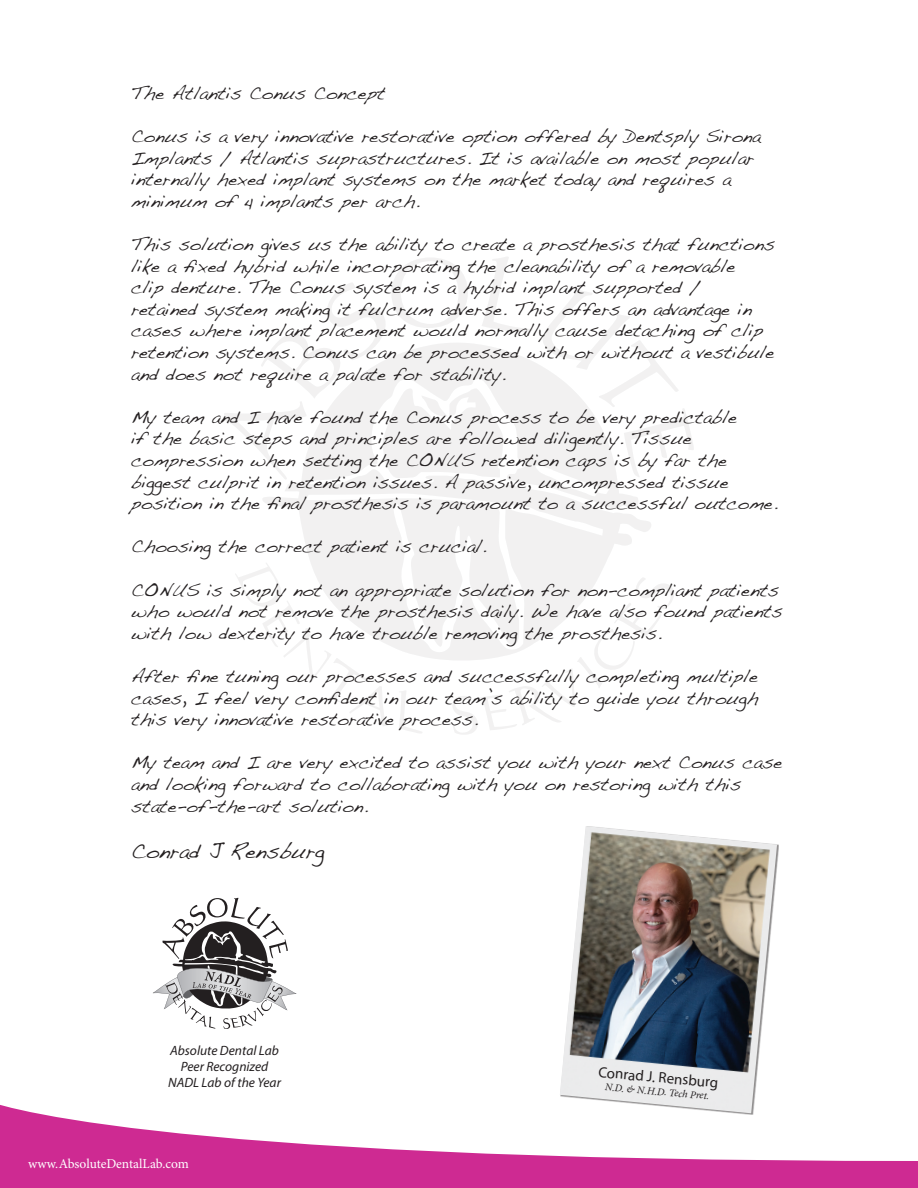
<style>
.page{position:relative;width:918px;height:1188px;background:#fff}
.page>*{position:absolute;margin:0;border:0;box-sizing:border-box;transform-origin:0 0}
.t1{font:21px "Handwriting Dakota";color:#231f20}
.t2{font:18px/21.6px "Handwriting Dakota";color:#231f20}
.t3{font:15px "Myriad Pro";color:#231f20}
.t4{font:italic 13.5px "Myriad Pro";color:#231f20}
.t5{font:13.5px "Minion Pro";color:#fff}
.t6{font:italic 10.5px "Minion Pro";color:#231f20}
</style>
<div class="page">
<svg style="left:0;top:1105px;width:918px;height:83px;fill:#ce2a92"></svg>
<svg style="left:399px;top:691px;width:23px;height:42px"></svg>
<svg style="left:235px;top:569px;width:155px;height:157px"></svg>
<svg style="left:543px;top:290px;width:151px;height:168px"></svg>
<svg style="left:224px;top:257px;width:308px;height:196px"></svg>
<svg style="left:262px;top:342px;width:389px;height:319px;fill:#f2f1f1"></svg>
<svg style="left:452px;top:577px;width:222px;height:157px"></svg>
<img style="left:560px;top:826px;width:217px;height:287px">
<svg style="left:153px;top:898px;width:143px;height:131px"></svg>
<p class="t2" style="left:131px;top:82px;width:255px">The Atlantis Conus Concept</p>
<p class="t2" style="left:131px;top:125px;width:631px">Conus is a very innovative restorative option offered by Dentsply Sirona Implants / Atlantis suprastructures. It is available on most popular internally hexed implant systems on the market today and requires a minimum of 4 implants per arch.</p>
<p class="t2" style="left:131px;top:233px;width:645px">This solution gives us the ability to create a prosthesis that functions like a fixed hybrid while incorporating the cleanability of a removable<br>clip denture. The Conus system is a hybrid implant supported /<br>retained system making it fulcrum adverse. This offers an advantage in cases where implant placement would normally cause detaching of clip retention systems. Conus can be processed with or without a vestibule and does not require a palate for stability.</p>
<p class="t2" style="left:131px;top:406px;width:648px">My team and I have found the Conus process to be very predictable<br>if the basic steps and principles are followed diligently. Tissue compression when setting the CONUS retention caps is by far the biggest culprit in retention issues. A passive, uncompressed tissue position in the final prosthesis is paramount to a successful outcome.</p>
<p class="t2" style="left:131px;top:535px;width:357px">Choosing the correct patient is crucial.</p>
<p class="t2" style="left:131px;top:579px;width:653px">CONUS is simply not an appropriate solution for non-compliant patients who would not remove the prosthesis daily. We have also found patients with low dexterity to have trouble removing the prosthesis.</p>
<p class="t2" style="left:131px;top:665px;width:629px;text-align:justify">After fine tuning our processes and successfully completing multiple cases, I feel very confident in our team’s ability to guide you through this very innovative restorative process.</p>
<p class="t2" style="left:131px;top:751px;width:653px">My team and I are very excited to assist you with your next Conus case and looking forward to collaborating with you on restoring with this state-of-the-art solution.</p>
<p class="t1" style="left:131px;top:839px;width:195px">Conrad J Rensburg</p>
<p class="t4" style="left:170px;top:1042px;width:110px">Absolute Dental Lab</p>
<p class="t4" style="left:181px;top:1058px;width:89px">Peer Recognized</p>
<p class="t4" style="left:168px;top:1074px;width:114px">NADL Lab of the Year</p>
<p class="t5" style="left:28px;top:1154px;width:162px">www.AbsoluteDentalLab.com</p>
<p class="t3" style="left:599px;top:1063px;width:122px;rotate:5deg">Conrad J. Rensburg</p>
<p class="t6" style="left:606px;top:1080px;width:106px;rotate:5deg">N.D. &amp; N.H.D. Tech Pret.</p>
</div>
